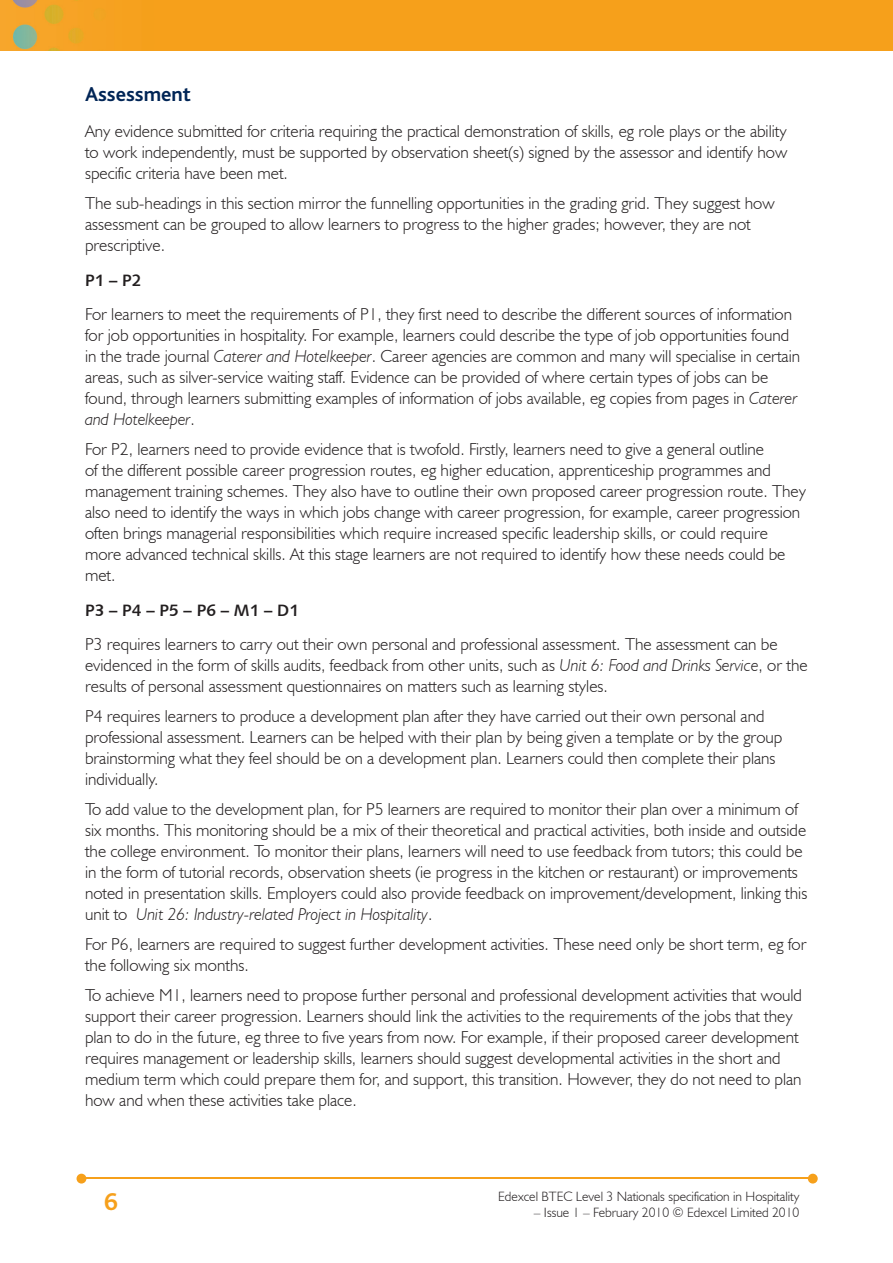
<style>
.page{position:relative;width:893px;height:1263px;background:#fff}
.page>*{position:absolute;margin:0;border:0;box-sizing:border-box;transform-origin:0 0}
.t1{font:700 25.5px "Bliss";color:#f6a01b}
.t2{font:700 21px "Bliss";color:#002556}
.t3{font:300 17.25px/21px "Humanist 521 BT";color:#231f20}
.t4{font:16.5px "Humanist 531 BT Bold A";color:#231f20}
.t5{font:300 13.5px "Humanist 521 BT";color:#231f20}
.s1{font-style:italic}
</style>
<div class="page">
<img style="left:0;top:0;width:893px;height:51px">
<hr style="left:82px;top:1178px;width:728px;height:1px;background:#f6a01b">
<svg style="left:808px;top:1174px;width:10px;height:9px"></svg>
<svg style="left:77px;top:1174px;width:9px;height:9px"></svg>
<p class="t2" style="left:85px;top:83px;width:108px">Assessment</p>
<p class="t3" style="left:85px;top:120px;width:704px;text-align:justify">Any evidence submitted for criteria requiring the practical demonstration of skills, eg role plays or the ability to work independently, must be supported by observation sheet(s) signed by the assessor and identify how specific criteria have been met.</p>
<p class="t3" style="left:85px;top:192px;width:691px">The sub-headings in this section mirror the funnelling opportunities in the grading grid. They suggest how assessment can be grouped to allow learners to progress to the higher grades; however, they are not prescriptive.</p>
<p class="t4" style="left:85px;top:270px;width:58px">P1 – P2</p>
<p class="t3" style="left:85px;top:303px;width:716px">For learners to meet the requirements of P1, they first need to describe the different sources of information for job opportunities in hospitality. For example, learners could describe the type of job opportunities found in the trade journal <span class="s1">Caterer and Hotelkeeper</span>. Career agencies are common and many will specialise in certain areas, such as silver-service waiting staff. Evidence can be provided of where certain types of jobs can be found, through learners submitting examples of information of jobs available, eg copies from pages in <span class="s1">Caterer and Hotelkeeper</span>.</p>
<p class="t3" style="left:85px;top:438px;width:723px">For P2, learners need to provide evidence that is twofold. Firstly, learners need to give a general outline<br>of the different possible career progression routes, eg higher education, apprenticeship programmes and management training schemes. They also have to outline their own proposed career progression route. They also need to identify the ways in which jobs change with career progression, for example, career progression often brings managerial responsibilities which require increased specific leadership skills, or could require more advanced technical skills. At this stage learners are not required to identify how these needs could be met.</p>
<p class="t4" style="left:85px;top:600px;width:216px">P3 – P4 – P5 – P6 – M1 – D1</p>
<p class="t3" style="left:85px;top:633px;width:724px">P3 requires learners to carry out their own personal and professional assessment. The assessment can be evidenced in the form of skills audits, feedback from other units, such as <span class="s1">Unit 6: Food and Drinks Service</span>, or the results of personal assessment questionnaires on matters such as learning styles.</p>
<p class="t3" style="left:85px;top:705px;width:699px">P4 requires learners to produce a development plan after they have carried out their own personal and professional assessment. Learners can be helped with their plan by being given a template or by the group brainstorming what they feel should be on a development plan. Learners could then complete their plans individually.</p>
<p class="t3" style="left:85px;top:798px;width:724px">To add value to the development plan, for P5 learners are required to monitor their plan over a minimum of six months. This monitoring should be a mix of their theoretical and practical activities, both inside and outside the college environment. To monitor their plans, learners will need to use feedback from tutors; this could be in the form of tutorial records, observation sheets (ie progress in the kitchen or restaurant) or improvements noted in presentation skills. Employers could also provide feedback on improvement/development, linking this unit to <span class="s1">Unit 26: Industry-related Project in Hospitality</span>.</p>
<p class="t3" style="left:85px;top:933px;width:723px">For P6, learners are required to suggest further development activities. These need only be short term, eg for the following six months.</p>
<p class="t3" style="left:85px;top:984px;width:718px">To achieve M1, learners need to propose further personal and professional development activities that would support their career progression. Learners should link the activities to the requirements of the jobs that they plan to do in the future, eg three to five years from now. For example, if their proposed career development requires management or leadership skills, learners should suggest developmental activities in the short and medium term which could prepare them for, and support, this transition. However, they do not need to plan how and when these activities take place.</p>
<h1 class="t1" style="left:104px;top:1189px;width:15px">6</h1>
<p class="t5" style="left:498px;top:1188px;width:303px">Edexcel BTEC Level 3 Nationals specification in Hospitality</p>
<p class="t5" style="left:534px;top:1204px;width:267px">– Issue 1 – February 2010 © Edexcel Limited 2010</p>
</div>
